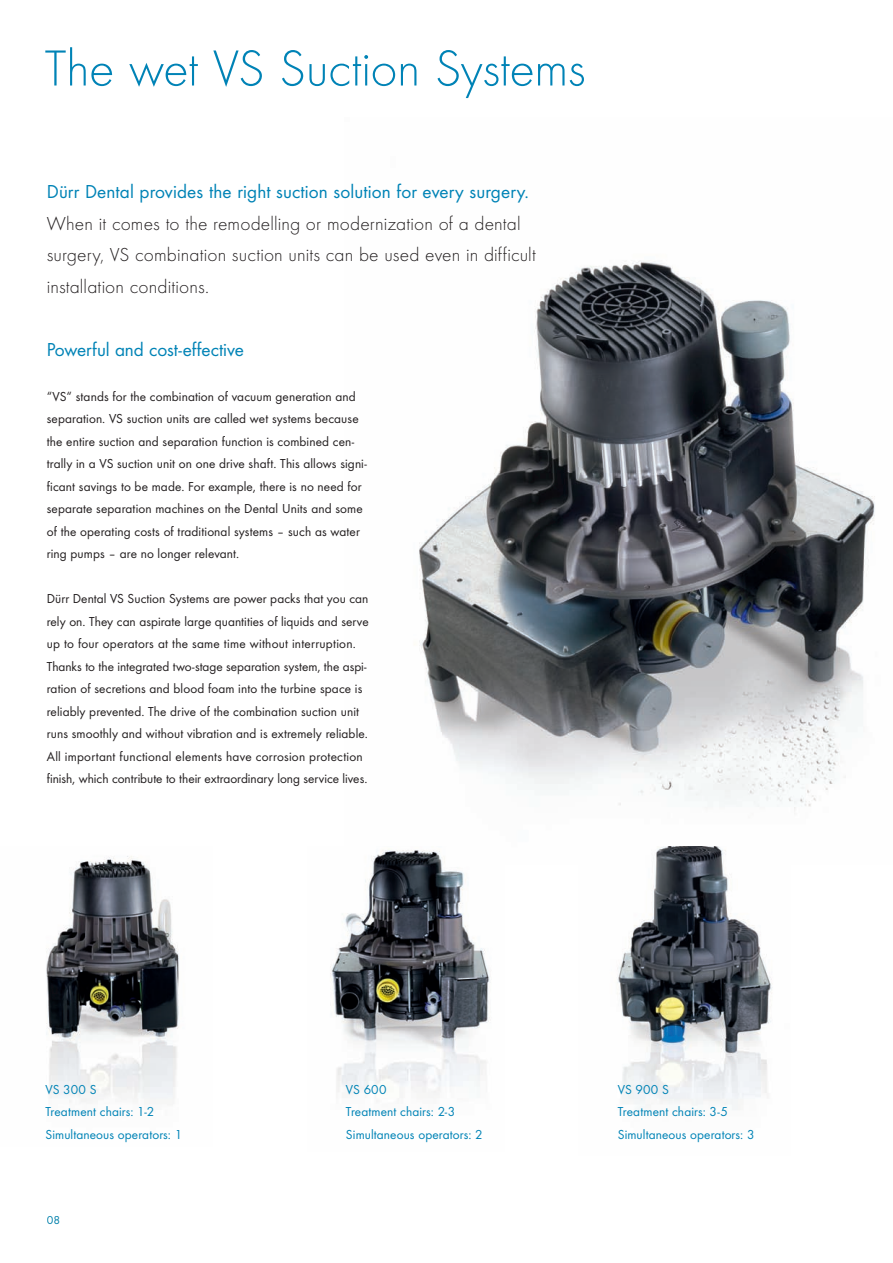
<style>
.page{position:relative;width:893px;height:1263px;background:#fff}
.page>*{position:absolute;margin:0;border:0;box-sizing:border-box;transform-origin:0 0}
.t1{font:300 52.5px "Futura TOT";letter-spacing:-.01em;color:#0083b6}
.t2{font:300 19.5px/31.5px "Futura TOT";letter-spacing:.005em;color:#231f20}
.t3{font:19.5px "Futura TOT Boo";letter-spacing:.005em;color:#0083b6}
.t4{font:13.5px/22.5px "Futura TOT Boo";letter-spacing:.005em;color:#231f20}
.t5{font:13.5px/22.5px "Futura TOT Boo";letter-spacing:.01em;color:#0083b6}
.t6{font:12px "Futura TOT Boo";color:#0080ab}
</style>
<div class="page">
<img style="left:419px;top:261px;width:456px;height:550px">
<img style="left:46px;top:856px;width:133px;height:246px">
<img style="left:617px;top:846px;width:155px;height:264px">
<img style="left:330px;top:849px;width:160px;height:246px">
<h1 class="t1" style="left:45px;top:38px;width:542px">The wet VS Suction Systems</h1>
<h2 class="t3" style="left:47px;top:180px;width:484px">Dürr Dental provides the right suction solution for every surgery.</h2>
<h2 class="t2" style="left:47px;top:207px;width:491px">When it comes to the remodelling or modernization of a dental surgery, VS combination suction units can be used even in difficult installation conditions.</h2>
<h2 class="t3" style="left:47px;top:337px;width:199px">Powerful and cost-effective</h2>
<p class="t4" style="left:47px;top:385px;width:322px">“VS“ stands for the combination of vacuum generation and separation. VS suction units are called wet systems because the entire suction and separation function is combined cen&shy;trally in a VS suction unit on one drive shaft. This allows signi&shy;ficant savings to be made. For example, there is no need for separate separation machines on the Dental Units and some of the operating costs of traditional systems – such as water ring pumps – are no longer relevant.</p>
<p class="t4" style="left:47px;top:587px;width:323px">Dürr Dental VS Suction Systems are power packs that you can rely on. They can aspirate large quantities of liquids and serve up to four operators at the same time without interruption.<br>Thanks to the integrated two-stage separation system, the aspi&shy;ration of secretions and blood foam into the turbine space is reliably prevented. The drive of the combination suction unit runs smoothly and without vibration and is extremely reliable.<br>All important functional elements have corrosion protection finish, which contribute to their extraordinary long service lives.</p>
<p class="t5" style="left:346px;top:1078px;width:138px">VS 600<br>Treatment chairs: 2-3<br>Simultaneous operators: 2</p>
<p class="t5" style="left:45px;top:1078px;width:138px">VS 300 S<br>Treatment chairs: 1-2<br>Simultaneous operators: 1</p>
<p class="t5" style="left:618px;top:1078px;width:138px">VS 900 S<br>Treatment chairs: 3-5<br>Simultaneous operators: 3</p>
<p class="t6" style="left:47px;top:1213px;width:15px">08</p>
</div>
